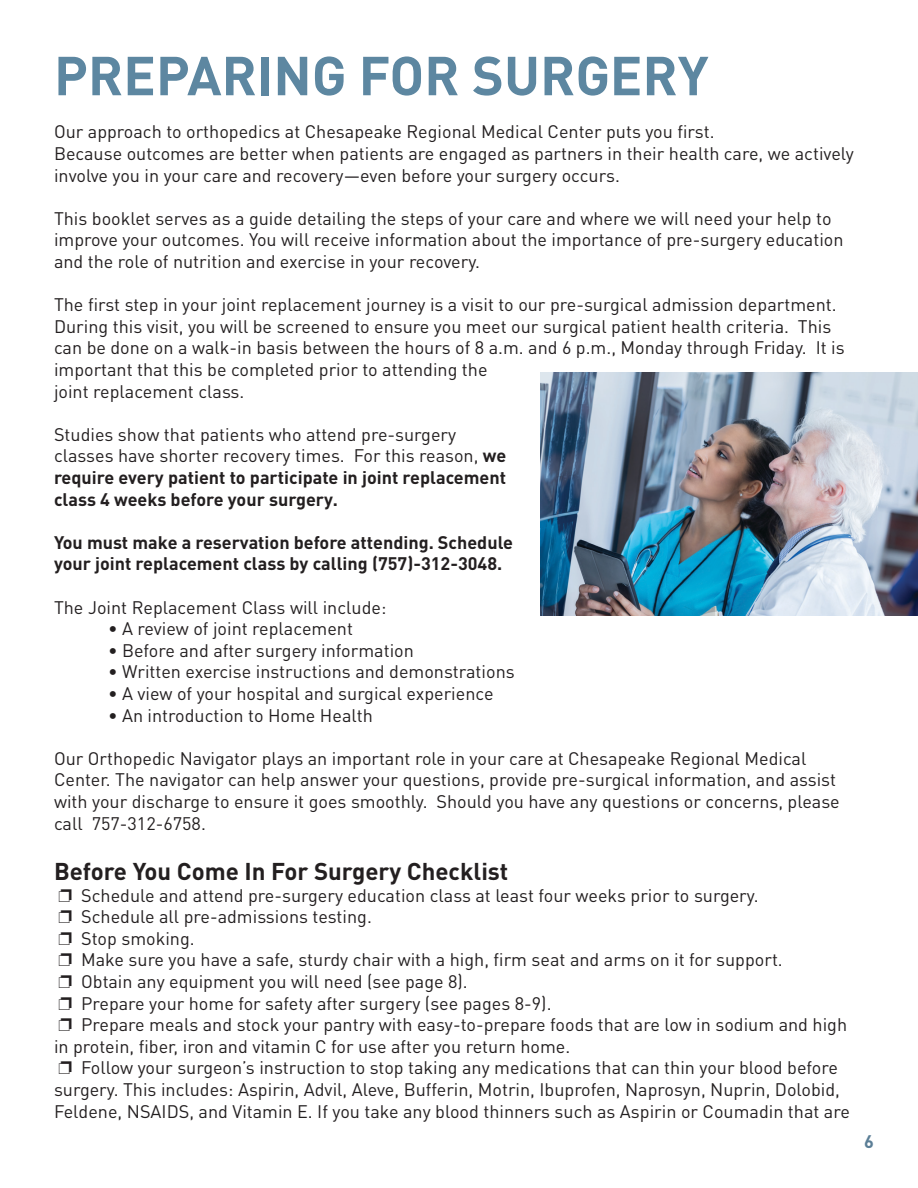
<style>
.page{position:relative;width:918px;height:1188px;background:#fff}
.page>*{position:absolute;margin:0;border:0;box-sizing:border-box;transform-origin:0 0}
.t1{font:700 54px "DIN Pro";color:#5d87a1}
.t2{font:700 24px "DIN Pro";color:#231f20}
.t3{font:18px/21.6px "DIN Pro";color:#231f20}
.t4{font:700 18px/21.6px "DIN Pro";color:#231f20}
.t5{font:700 18px "DIN Pro";color:#5b7e96}
.s1{font-weight:700}
</style>
<div class="page">
<img style="left:540px;top:373px;width:378px;height:243px">
<p class="t1" style="left:54px;top:39px;width:656px">PREPARING FOR SURGERY</p>
<p class="t3" style="left:54px;top:120px;width:662px">Our approach to orthopedics at Chesapeake Regional Medical Center puts you first.</p>
<p class="t3" style="left:54px;top:142px;width:801px">Because outcomes are better when patients are engaged as partners in their health care, we actively involve you in your care and recovery—even before your surgery occurs.</p>
<p class="t3" style="left:54px;top:207px;width:791px">This booklet serves as a guide detailing the steps of your care and where we will need your help to improve your outcomes. You will receive information about the importance of pre-surgery education and the role of nutrition and exercise in your recovery.</p>
<p class="t3" style="left:54px;top:293px;width:792px">The first step in your joint replacement journey is a visit to our pre-surgical admission department.<br>During this visit, you will be screened to ensure you meet our surgical patient health criteria. This can be done on a walk-in basis between the hours of 8 a.m. and 6 p.m., Monday through Friday. It is important that this be completed prior to attending the<br>joint replacement class.</p>
<p class="t3" style="left:54px;top:423px;width:454px">Studies show that patients who attend pre-surgery classes have shorter recovery times. For this reason, <span class="s1">we require every patient to participate in joint replacement class 4 weeks before your surgery.</span></p>
<p class="t4" style="left:54px;top:531px;width:461px">You must make a reservation before attending. Schedule your joint replacement class by calling (757)-312-3048.</p>
<p class="t3" style="left:54px;top:596px;width:334px">The Joint Replacement Class will include:</p>
<p class="t3" style="left:108px;top:617px;width:246px">• A review of joint replacement</p>
<p class="t3" style="left:108px;top:639px;width:307px">• Before and after surgery information</p>
<p class="t3" style="left:108px;top:660px;width:408px">• Written exercise instructions and demonstrations</p>
<p class="t3" style="left:108px;top:682px;width:387px">• A view of your hospital and surgical experience</p>
<p class="t3" style="left:108px;top:704px;width:266px">• An introduction to Home Health</p>
<p class="t3" style="left:54px;top:747px;width:787px">Our Orthopedic Navigator plays an important role in your care at Chesapeake Regional Medical Center. The navigator can help answer your questions, provide pre-surgical information, and assist with your discharge to ensure it goes smoothly. Should you have any questions or concerns, please call 757-312-6758.</p>
<p class="t2" style="left:54px;top:855px;width:456px">Before You Come In For Surgery Checklist</p>
<p class="t3" style="left:58px;top:884px;width:702px">❐ Schedule and attend pre-surgery education class at least four weeks prior to surgery.</p>
<p class="t3" style="left:58px;top:905px;width:315px">❐ Schedule all pre-admissions testing.</p>
<p class="t3" style="left:58px;top:927px;width:138px">❐ Stop smoking.</p>
<p class="t3" style="left:58px;top:948px;width:726px">❐ Make sure you have a safe, sturdy chair with a high, firm seat and arms on it for support.</p>
<p class="t3" style="left:58px;top:970px;width:411px">❐ Obtain any equipment you will need (see page 8).</p>
<p class="t3" style="left:58px;top:992px;width:495px">❐ Prepare your home for safety after surgery (see pages 8-9).</p>
<p class="t3" style="left:54px;top:1013px;width:795px">❐ Prepare meals and stock your pantry with easy-to-prepare foods that are low in sodium and high in protein, fiber, iron and vitamin C for use after you return home.</p>
<p class="t3" style="left:54px;top:1056px;width:797px">❐ Follow your surgeon’s instruction to stop taking any medications that can thin your blood before surgery. This includes: Aspirin, Advil, Aleve, Bufferin, Motrin, Ibuprofen, Naprosyn, Nuprin, Dolobid,<br>Feldene, NSAIDS, and Vitamin E. If you take any blood thinners such as Aspirin or Coumadin that are</p>
<p class="t5" style="left:864px;top:1129px;width:11px">6</p>
</div>
